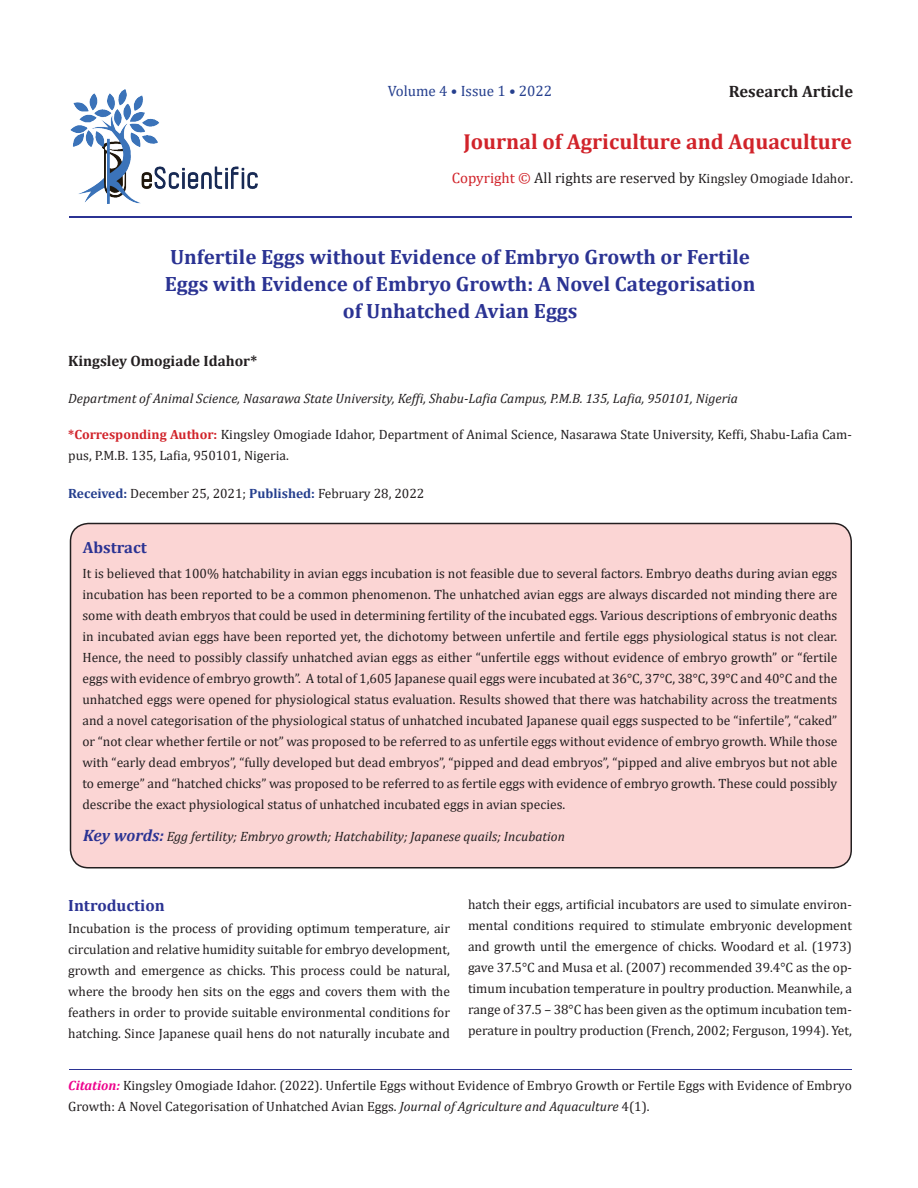
<style>
.page{position:relative;width:918px;height:1188px;background:#fff}
.page>*{position:absolute;margin:0;border:0;box-sizing:border-box;transform-origin:0 0}
.t1{font:700 21.75px "Cambria";color:#d1232a}
.t2{font:700 20.85px/27px "Cambria";color:#2b3393;text-align:center}
.t3{font:700 16.5px "Cambria";color:#231f20}
.t4{font:700 16.35px "Cambria";color:#2b3393}
.t5{font:15px "Cambria";color:#231f20}
.t6{font:700 15px "Cambria";color:#231f20}
.t7{font:15px "Cambria";color:#253f8e}
.t8{font:13.5px/21px "Cambria";color:#231f20;text-align:justify}
.t9{font:italic 13.5px "Cambria";color:#231f20}
.s1{color:#d1232a}
.s2{font-size:13.5px}
.s3{font-weight:700;font-size:13.35px;color:#d1232a}
.s4{font-weight:700;color:#253f8e}
.s5{font-weight:700;font-size:16.5px;color:#2b3393}
.s6{font-weight:700;font-style:italic;color:#ed028c}
.s7{font-style:italic}
</style>
<div class="page">
<div style="left:71px;top:524px;width:780px;height:344px;background:#fbd5d4;border-radius:18px"></div>
<div style="left:70px;top:523px;width:782px;height:345px;border:2px solid #231f20;border-radius:18px"></div>
<img style="left:70px;top:89px;width:187px;height:114px">
<hr style="left:69px;top:216px;width:782px;height:2px;background:#2b3393">
<hr style="left:69px;top:1070px;width:782px;height:1px;background:#2b3393">
<p class="t7" style="left:388px;top:82px;width:166px">Volume 4 • Issue 1 • 2022</p>
<p class="t3" style="left:729px;top:80px;width:126px">Research Article</p>
<h1 class="t1" style="left:464px;top:126px;width:390px">Journal of Agriculture and Aquaculture</h1>
<p class="t5" style="left:452px;top:169px;width:403px"><span class="s1">Copyright ©</span> All rights are reserved by <span class="s2">Kingsley Omogiade Idahor</span>.</p>
<h2 class="t2" style="left:165px;top:243px;width:592px">Unfertile Eggs without Evidence of Embryo Growth or Fertile<br>Eggs with Evidence of Embryo Growth: A Novel Categorisation of Unhatched Avian Eggs</h2>
<p class="t6" style="left:68px;top:350px;width:191px">Kingsley Omogiade Idahor*</p>
<p class="t9" style="left:68px;top:389px;width:671px">Department of Animal Science, Nasarawa State University, Keffi, Shabu-Lafia Campus, P.M.B. 135, Lafia, 950101, Nigeria</p>
<p class="t8" style="left:68px;top:424px;width:785px"><span class="s3">*Corresponding Author:</span> Kingsley Omogiade Idahor, Department of Animal Science, Nasarawa State University, Keffi, Shabu-Lafia Cam&shy;pus, P.M.B. 135, Lafia, 950101, Nigeria.</p>
<p class="t8" style="left:68px;top:483px;width:358px"><span class="s4">Received:</span> December 25, 2021; <span class="s4">Published:</span> February 28, 2022</p>
<p class="t4" style="left:83px;top:536px;width:65px">Abstract</p>
<p class="t8" style="left:82px;top:563px;width:757px">It is believed that 100% hatchability in avian eggs incubation is not feasible due to several factors. Embryo deaths during avian eggs incubation has been reported to be a common phenomenon. The unhatched avian eggs are always discarded not minding there are some with death embryos that could be used in determining fertility of the incubated eggs. Various descriptions of embryonic deaths in incubated avian eggs have been reported yet, the dichotomy between unfertile and fertile eggs physiological status is not clear.<br>Hence, the need to possibly classify unhatched avian eggs as either “unfertile eggs without evidence of embryo growth” or “fertile eggs with evidence of embryo growth”. A total of 1,605 Japanese quail eggs were incubated at 36°C, 37°C, 38°C, 39°C and 40°C and the unhatched eggs were opened for physiological status evaluation. Results showed that there was hatchability across the treatments and a novel categorisation of the physiological status of unhatched incubated Japanese quail eggs suspected to be “infertile”, “caked” or “not clear whether fertile or not” was proposed to be referred to as unfertile eggs without evidence of embryo growth. While those with “early dead embryos”, “fully developed but dead embryos”, “pipped and dead embryos”, “pipped and alive embryos but not able to emerge” and “hatched chicks” was proposed to be referred to as fertile eggs with evidence of embryo growth. These could possibly describe the exact physiological status of unhatched incubated eggs in avian species.</p>
<p class="t9" style="left:83px;top:827px;width:483px"><span class="s5">Key words:</span> Egg fertility; Embryo growth; Hatchability; Japanese quails; Incubation</p>
<p class="t4" style="left:68px;top:894px;width:98px">Introduction</p>
<p class="t8" style="left:68px;top:918px;width:383px">Incubation is the process of providing optimum temperature, air circulation and relative humidity suitable for embryo development, growth and emergence as chicks. This process could be natural, where the broody hen sits on the eggs and covers them with the feathers in order to provide suitable environmental conditions for hatching. Since Japanese quail hens do not naturally incubate and</p>
<p class="t8" style="left:468px;top:894px;width:386px">hatch their eggs, artificial incubators are used to simulate environ&shy;mental conditions required to stimulate embryonic development and growth until the emergence of chicks. Woodard et al. (1973) gave 37.5°C and Musa et al. (2007) recommended 39.4°C as the op&shy;timum incubation temperature in poultry production. Meanwhile, a range of 37.5 – 38°C has been given as the optimum incubation tem&shy;perature in poultry production (French, 2002; Ferguson, 1994). Yet,</p>
<p class="t8" style="left:68px;top:1075px;width:785px"><span class="s6">Citation:</span> Kingsley Omogiade Idahor. (2022). Unfertile Eggs without Evidence of Embryo Growth or Fertile Eggs with Evidence of Embryo<br>Growth: A Novel Categorisation of Unhatched Avian Eggs. <span class="s7">Journal of Agriculture and Aquaculture</span> 4(1).</p>
</div>
